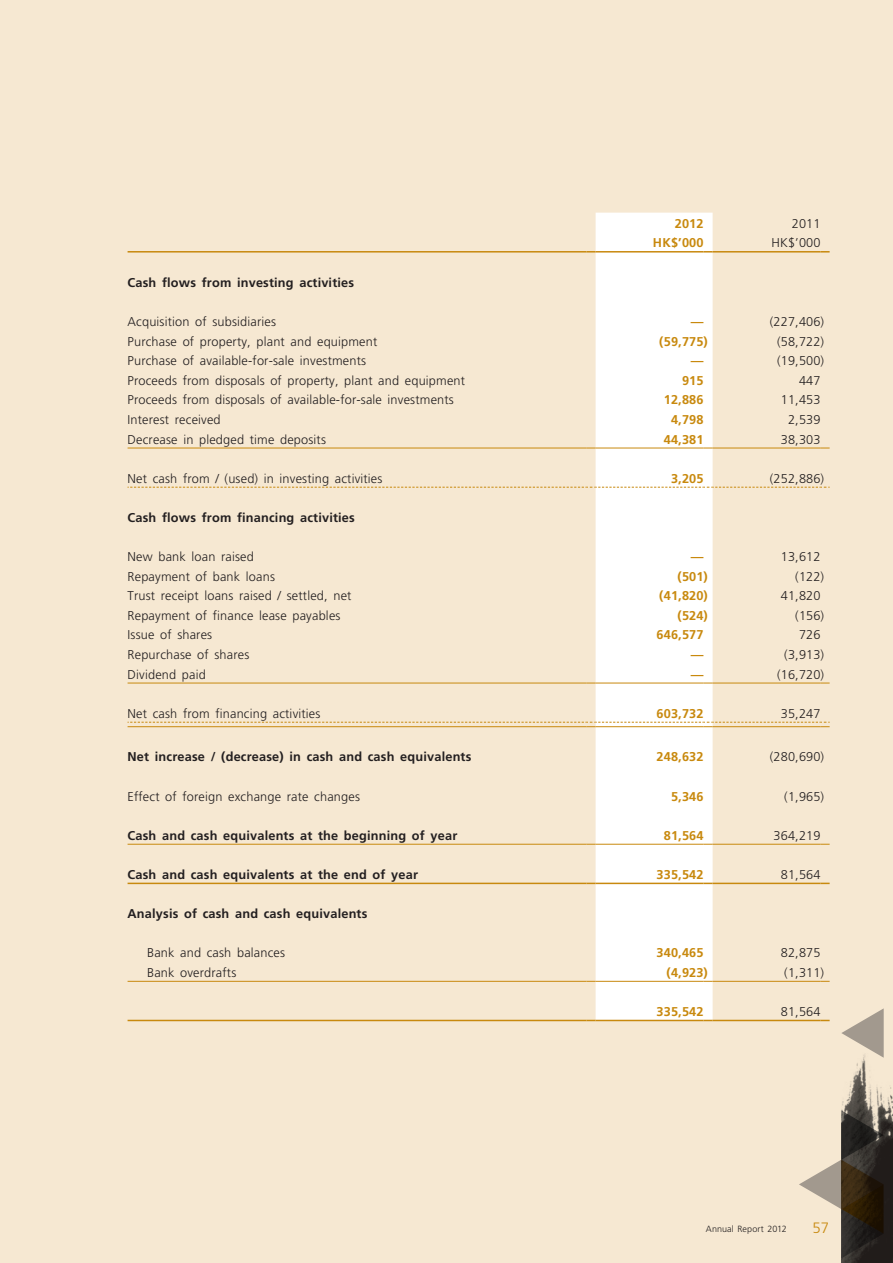
<style>
.page{position:relative;width:893px;height:1263px;background:#f6e8d2}
.page>*{position:absolute;margin:0;border:0;box-sizing:border-box;transform-origin:0 0}
.t1{font:300 15px "Frutiger LT Std";color:#c8890e}
._15_Table_Stub{font:300 12.75px "Frutiger LT Std";letter-spacing:.015em;color:#231f20}
._15_Table_Stub-2{font:700 12.75px "Frutiger LT Std";letter-spacing:.015em;color:#231f20}
._31_table_tab_6pt{font:300 12.75px "Frutiger LT Std";letter-spacing:.015em;color:#231f20}
._31_table_tab_6pt-2{font:700 12.75px "Frutiger LT Std";letter-spacing:.015em;color:#c8890e}
.t2{font:300 9px "Frutiger LT Std";letter-spacing:.01em;color:#231f20}
</style>
<div class="page">
<svg style="left:841px;top:1008px;width:43px;height:34px"></svg>
<svg style="left:799px;top:1160px;width:42px;height:49px"></svg>
<img style="left:841px;top:1042px;width:52px;height:221px">
<div style="left:596px;top:213px;width:117px;height:807px;background:#fff"></div>
<hr style="left:128px;top:251px;width:459px;height:2px;background:#c8890e">
<svg style="left:587px;top:251px;width:9px;height:2px"></svg>
<hr style="left:596px;top:251px;width:108px;height:2px;background:#c8890e">
<svg style="left:704px;top:251px;width:9px;height:2px"></svg>
<hr style="left:713px;top:251px;width:108px;height:2px;background:#c8890e">
<svg style="left:821px;top:251px;width:9px;height:2px"></svg>
<hr style="left:128px;top:883px;width:459px;height:1px;background:#c8890e">
<hr style="left:596px;top:883px;width:108px;height:1px;background:#c8890e">
<hr style="left:713px;top:883px;width:108px;height:1px;background:#c8890e">
<hr style="left:128px;top:448px;width:459px;height:1px;background:#c8890e">
<hr style="left:596px;top:448px;width:108px;height:1px;background:#c8890e">
<hr style="left:713px;top:448px;width:108px;height:1px;background:#c8890e">
<hr style="left:128px;top:683px;width:459px;height:1px;background:#c8890e">
<hr style="left:596px;top:683px;width:108px;height:1px;background:#c8890e">
<hr style="left:713px;top:683px;width:108px;height:1px;background:#c8890e">
<hr style="left:128px;top:844px;width:459px;height:1px;background:#c8890e">
<hr style="left:596px;top:844px;width:108px;height:1px;background:#c8890e">
<hr style="left:713px;top:844px;width:108px;height:1px;background:#c8890e">
<svg style="left:128px;top:487px;width:702px;height:1px"></svg>
<svg style="left:128px;top:722px;width:702px;height:5px"></svg>
<hr style="left:128px;top:981px;width:459px;height:1px;background:#c8890e">
<hr style="left:596px;top:981px;width:108px;height:1px;background:#c8890e">
<hr style="left:713px;top:981px;width:108px;height:1px;background:#c8890e">
<hr style="left:128px;top:1020px;width:459px;height:1px;background:#c8890e">
<hr style="left:596px;top:1020px;width:108px;height:1px;background:#c8890e">
<hr style="left:713px;top:1020px;width:108px;height:1px;background:#c8890e">
<p class="_31_table_tab_6pt-2" style="left:675px;top:216px;width:30px">2012</p>
<p class="_31_table_tab_6pt" style="left:792px;top:216px;width:30px">2011</p>
<p class="_31_table_tab_6pt-2" style="left:653px;top:235px;width:52px">HK$’000</p>
<p class="_31_table_tab_6pt" style="left:771px;top:236px;width:51px">HK$’000</p>
<p class="_15_Table_Stub-2" style="left:128px;top:275px;width:228px">Cash flows from investing activities</p>
<p class="_15_Table_Stub" style="left:128px;top:314px;width:150px">Acquisition of subsidiaries</p>
<p class="_31_table_tab_6pt-2" style="left:691px;top:314px;width:14px">—</p>
<p class="_31_table_tab_6pt" style="left:770px;top:314px;width:56px">(227,406)</p>
<p class="_15_Table_Stub" style="left:128px;top:334px;width:251px">Purchase of property, plant and equipment</p>
<p class="_31_table_tab_6pt-2" style="left:659px;top:334px;width:50px">(59,775)</p>
<p class="_31_table_tab_6pt" style="left:777px;top:334px;width:49px">(58,722)</p>
<p class="_15_Table_Stub" style="left:128px;top:354px;width:240px">Purchase of available-for-sale investments</p>
<p class="_31_table_tab_6pt-2" style="left:691px;top:353px;width:14px">—</p>
<p class="_31_table_tab_6pt" style="left:777px;top:354px;width:49px">(19,500)</p>
<p class="_15_Table_Stub" style="left:128px;top:373px;width:339px">Proceeds from disposals of property, plant and equipment</p>
<p class="_31_table_tab_6pt-2" style="left:682px;top:373px;width:23px">915</p>
<p class="_31_table_tab_6pt" style="left:799px;top:373px;width:23px">447</p>
<p class="_15_Table_Stub" style="left:128px;top:393px;width:328px">Proceeds from disposals of available-for-sale investments</p>
<p class="_31_table_tab_6pt-2" style="left:664px;top:392px;width:41px">12,886</p>
<p class="_31_table_tab_6pt" style="left:781px;top:393px;width:41px">11,453</p>
<p class="_15_Table_Stub" style="left:128px;top:412px;width:95px">Interest received</p>
<p class="_31_table_tab_6pt-2" style="left:671px;top:412px;width:34px">4,798</p>
<p class="_31_table_tab_6pt" style="left:788px;top:412px;width:34px">2,539</p>
<p class="_15_Table_Stub" style="left:128px;top:432px;width:200px">Decrease in pledged time deposits</p>
<p class="_31_table_tab_6pt-2" style="left:664px;top:432px;width:41px">44,381</p>
<p class="_31_table_tab_6pt" style="left:781px;top:432px;width:41px">38,303</p>
<p class="_15_Table_Stub" style="left:128px;top:471px;width:256px">Net cash from / (used) in investing activities</p>
<p class="_31_table_tab_6pt-2" style="left:671px;top:471px;width:34px">3,205</p>
<p class="_31_table_tab_6pt" style="left:770px;top:471px;width:56px">(252,886)</p>
<p class="_15_Table_Stub-2" style="left:128px;top:510px;width:229px">Cash flows from financing activities</p>
<p class="_15_Table_Stub" style="left:128px;top:549px;width:128px">New bank loan raised</p>
<p class="_31_table_tab_6pt-2" style="left:691px;top:549px;width:14px">—</p>
<p class="_31_table_tab_6pt" style="left:781px;top:549px;width:41px">13,612</p>
<p class="_15_Table_Stub" style="left:128px;top:569px;width:149px">Repayment of bank loans</p>
<p class="_31_table_tab_6pt-2" style="left:678px;top:569px;width:32px">(501)</p>
<p class="_31_table_tab_6pt" style="left:795px;top:569px;width:30px">(122)</p>
<p class="_15_Table_Stub" style="left:128px;top:589px;width:225px">Trust receipt loans raised / settled, net</p>
<p class="_31_table_tab_6pt-2" style="left:659px;top:588px;width:50px">(41,820)</p>
<p class="_31_table_tab_6pt" style="left:781px;top:589px;width:41px">41,820</p>
<p class="_15_Table_Stub" style="left:128px;top:608px;width:214px">Repayment of finance lease payables</p>
<p class="_31_table_tab_6pt-2" style="left:678px;top:608px;width:32px">(524)</p>
<p class="_31_table_tab_6pt" style="left:795px;top:608px;width:30px">(156)</p>
<p class="_15_Table_Stub" style="left:128px;top:628px;width:86px">Issue of shares</p>
<p class="_31_table_tab_6pt-2" style="left:656px;top:627px;width:49px">646,577</p>
<p class="_31_table_tab_6pt" style="left:799px;top:628px;width:23px">726</p>
<p class="_15_Table_Stub" style="left:128px;top:647px;width:123px">Repurchase of shares</p>
<p class="_31_table_tab_6pt-2" style="left:691px;top:647px;width:14px">—</p>
<p class="_31_table_tab_6pt" style="left:784px;top:647px;width:41px">(3,913)</p>
<p class="_15_Table_Stub" style="left:128px;top:667px;width:80px">Dividend paid</p>
<p class="_31_table_tab_6pt-2" style="left:691px;top:667px;width:14px">—</p>
<p class="_31_table_tab_6pt" style="left:777px;top:667px;width:49px">(16,720)</p>
<p class="_15_Table_Stub" style="left:128px;top:706px;width:194px">Net cash from financing activities</p>
<p class="_31_table_tab_6pt-2" style="left:656px;top:706px;width:49px">603,732</p>
<p class="_31_table_tab_6pt" style="left:781px;top:706px;width:41px">35,247</p>
<p class="_15_Table_Stub-2" style="left:128px;top:749px;width:345px">Net increase / (decrease) in cash and cash equivalents</p>
<p class="_31_table_tab_6pt-2" style="left:656px;top:749px;width:49px">248,632</p>
<p class="_31_table_tab_6pt" style="left:770px;top:750px;width:56px">(280,690)</p>
<p class="_15_Table_Stub" style="left:128px;top:789px;width:234px">Effect of foreign exchange rate changes</p>
<p class="_31_table_tab_6pt-2" style="left:671px;top:789px;width:34px">5,346</p>
<p class="_31_table_tab_6pt" style="left:784px;top:789px;width:41px">(1,965)</p>
<p class="_15_Table_Stub-2" style="left:128px;top:828px;width:331px">Cash and cash equivalents at the beginning of year</p>
<p class="_31_table_tab_6pt-2" style="left:664px;top:828px;width:41px">81,564</p>
<p class="_31_table_tab_6pt" style="left:773px;top:828px;width:49px">364,219</p>
<p class="_15_Table_Stub-2" style="left:128px;top:867px;width:292px">Cash and cash equivalents at the end of year</p>
<p class="_31_table_tab_6pt-2" style="left:656px;top:867px;width:49px">335,542</p>
<p class="_31_table_tab_6pt" style="left:781px;top:867px;width:41px">81,564</p>
<p class="_15_Table_Stub-2" style="left:128px;top:906px;width:241px">Analysis of cash and cash equivalents</p>
<p class="_15_Table_Stub" style="left:147px;top:945px;width:140px">Bank and cash balances</p>
<p class="_31_table_tab_6pt-2" style="left:656px;top:945px;width:49px">340,465</p>
<p class="_31_table_tab_6pt" style="left:781px;top:945px;width:41px">82,875</p>
<p class="_15_Table_Stub" style="left:147px;top:965px;width:91px">Bank overdrafts</p>
<p class="_31_table_tab_6pt-2" style="left:667px;top:965px;width:43px">(4,923)</p>
<p class="_31_table_tab_6pt" style="left:784px;top:965px;width:41px">(1,311)</p>
<p class="_31_table_tab_6pt-2" style="left:656px;top:1004px;width:49px">335,542</p>
<p class="_31_table_tab_6pt" style="left:781px;top:1004px;width:41px">81,564</p>
<p class="t2" style="left:706px;top:1224px;width:82px">Annual Report 2012</p>
<p class="t1" style="left:812px;top:1220px;width:18px">57</p>
</div>
